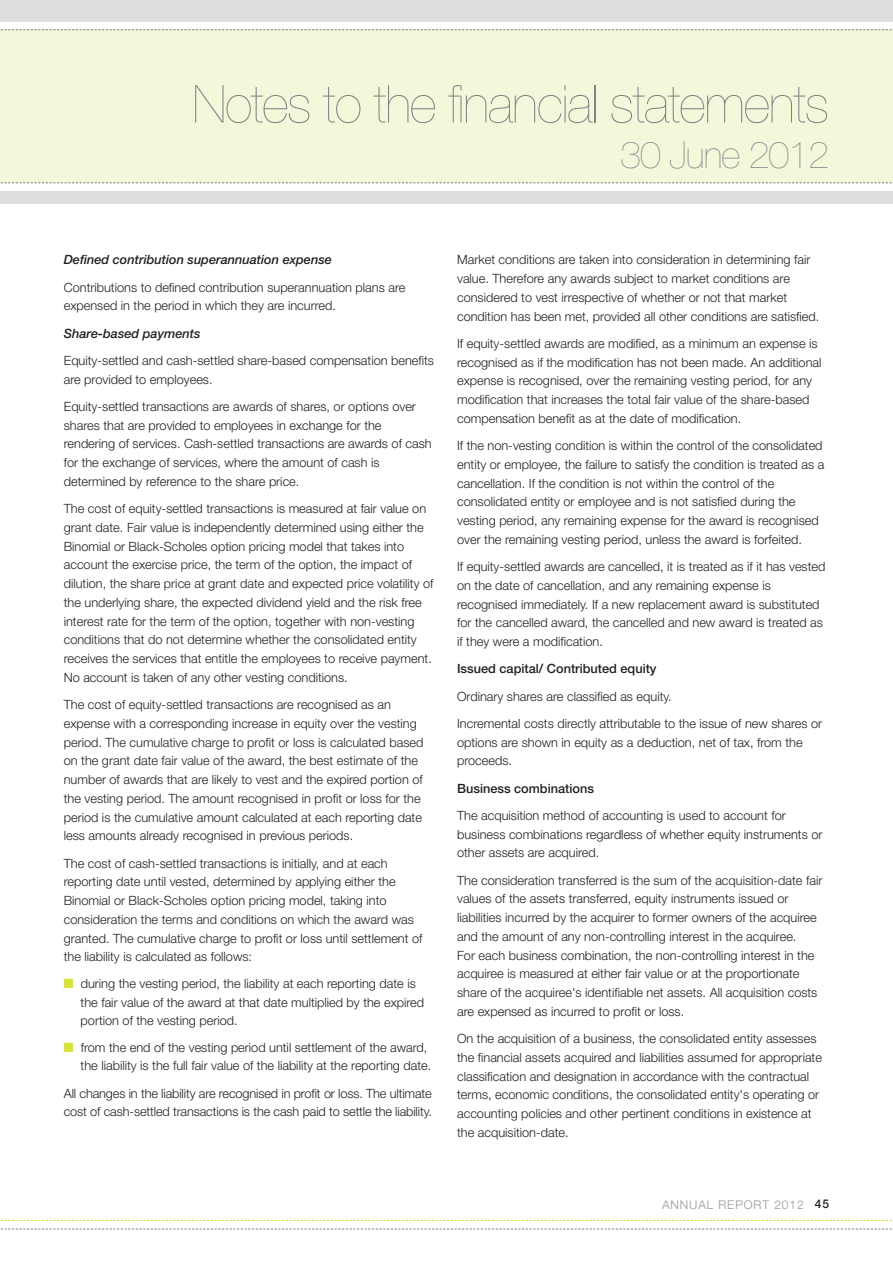
<style>
.page{position:relative;width:893px;height:1263px;background:#fff}
.page>*{position:absolute;margin:0;border:0;box-sizing:border-box;transform-origin:0 0}
.t1{font:200 52.5px "Helvetica Neue";letter-spacing:-.025em;color:#808285}
.t2{font:200 37.5px "Helvetica Neue";letter-spacing:-.025em;color:#808285}
.t3{font:300 12.75px/18.8px "Helvetica Neue";color:#231f20}
.t4{font:italic 500 12.75px "Helvetica Neue";color:#231f20}
.t5{font:500 12.75px "Helvetica Neue";color:#231f20}
.t6{font:300 12px "Helvetica Neue";letter-spacing:.075em;color:#939598}
.s1{font-family:"Monotype Sorts";font-weight:400;color:#d6e03f}
.s2{font-weight:500;color:#231f20}
</style>
<div class="page">
<div style="left:0;top:30px;width:893px;height:153px;background:#f4f7d9"></div>
<div style="left:0;top:191px;width:893px;height:13px;background:#dcddde"></div>
<div style="left:0;top:0;width:893px;height:21px;background:#dcddde"></div>
<svg style="left:0;top:1220px;width:892px;height:1px"></svg>
<svg style="left:0;top:182px;width:892px;height:1px"></svg>
<svg style="left:0;top:1228px;width:892px;height:1px"></svg>
<svg style="left:0;top:29px;width:893px;height:1px"></svg>
<h1 class="t1" style="left:192px;top:85px;width:638px">Notes to the financial statements</h1>
<h2 class="t2" style="left:620px;top:141px;width:210px">30 June 2012</h2>
<p class="t4" style="left:64px;top:255px;width:269px">Defined contribution superannuation expense</p>
<p class="t3" style="left:64px;top:279px;width:343px">Contributions to defined contribution superannuation plans are expensed in the period in which they are incurred.</p>
<p class="t4" style="left:64px;top:328px;width:138px">Share-based payments</p>
<p class="t3" style="left:64px;top:352px;width:372px">Equity-settled and cash-settled share-based compensation benefits are provided to employees.</p>
<p class="t3" style="left:64px;top:398px;width:369px">Equity-settled transactions are awards of shares, or options over shares that are provided to employees in exchange for the rendering of services. Cash-settled transactions are awards of cash for the exchange of services, where the amount of cash is determined by reference to the share price.</p>
<p class="t3" style="left:64px;top:500px;width:371px">The cost of equity-settled transactions is measured at fair value on grant date. Fair value is independently determined using either the Binomial or Black-Scholes option pricing model that takes into account the exercise price, the term of the option, the impact of dilution, the share price at grant date and expected price volatility of the underlying share, the expected dividend yield and the risk free interest rate for the term of the option, together with non-vesting conditions that do not determine whether the consolidated entity receives the services that entitle the employees to receive payment.<br>No account is taken of any other vesting conditions.</p>
<p class="t3" style="left:64px;top:696px;width:361px">The cost of equity-settled transactions are recognised as an expense with a corresponding increase in equity over the vesting period. The cumulative charge to profit or loss is calculated based on the grant date fair value of the award, the best estimate of the number of awards that are likely to vest and the expired portion of the vesting period. The amount recognised in profit or loss for the period is the cumulative amount calculated at each reporting date less amounts already recognised in previous periods.</p>
<p class="t3" style="left:64px;top:855px;width:360px">The cost of cash-settled transactions is initially, and at each reporting date until vested, determined by applying either the Binomial or Black-Scholes option pricing model, taking into consideration the terms and conditions on which the award was granted. The cumulative charge to profit or loss until settlement of the liability is calculated as follows:</p>
<p class="t3" style="left:81px;top:976px;width:345px;text-indent:-17px"><span class="s1">n</span> during the vesting period, the liability at each reporting date is the fair value of the award at that date multiplied by the expired portion of the vesting period.</p>
<p class="t3" style="left:81px;top:1039px;width:352px;text-indent:-17px"><span class="s1">n</span> from the end of the vesting period until settlement of the award, the liability is the full fair value of the liability at the reporting date.</p>
<p class="t3" style="left:64px;top:1085px;width:370px">All changes in the liability are recognised in profit or loss. The ultimate cost of cash-settled transactions is the cash paid to settle the liability.</p>
<p class="t3" style="left:457px;top:252px;width:364px">Market conditions are taken into consideration in determining fair value. Therefore any awards subject to market conditions are considered to vest irrespective of whether or not that market condition has been met, provided all other conditions are satisfied.</p>
<p class="t3" style="left:457px;top:335px;width:366px">If equity-settled awards are modified, as a minimum an expense is recognised as if the modification has not been made. An additional expense is recognised, over the remaining vesting period, for any modification that increases the total fair value of the share-based compensation benefit as at the date of modification.</p>
<p class="t3" style="left:457px;top:437px;width:369px">If the non-vesting condition is within the control of the consolidated entity or employee, the failure to satisfy the condition is treated as a cancellation. If the condition is not within the control of the consolidated entity or employee and is not satisfied during the vesting period, any remaining expense for the award is recognised over the remaining vesting period, unless the award is forfeited.</p>
<p class="t3" style="left:457px;top:558px;width:370px">If equity-settled awards are cancelled, it is treated as if it has vested on the date of cancellation, and any remaining expense is recognised immediately. If a new replacement award is substituted for the cancelled award, the cancelled and new award is treated as if they were a modification.</p>
<p class="t5" style="left:457px;top:664px;width:201px">Issued capital/ Contributed equity</p>
<p class="t3" style="left:457px;top:684px;width:367px;line-height:27.3px">Ordinary shares are classified as equity.<br>Incremental costs directly attributable to the issue of new shares or</p>
<p class="t3" style="left:457px;top:734px;width:347px">options are shown in equity as a deduction, net of tax, from the proceeds.</p>
<p class="t5" style="left:457px;top:783px;width:138px">Business combinations</p>
<p class="t3" style="left:457px;top:807px;width:367px">The acquisition method of accounting is used to account for business combinations regardless of whether equity instruments or other assets are acquired.</p>
<p class="t3" style="left:457px;top:872px;width:367px">The consideration transferred is the sum of the acquisition-date fair values of the assets transferred, equity instruments issued or liabilities incurred by the acquirer to former owners of the acquiree and the amount of any non-controlling interest in the acquiree.<br>For each business combination, the non-controlling interest in the acquiree is measured at either fair value or at the proportionate share of the acquiree's identifiable net assets. All acquisition costs are expensed as incurred to profit or loss.</p>
<p class="t3" style="left:457px;top:1030px;width:366px">On the acquisition of a business, the consolidated entity assesses the financial assets acquired and liabilities assumed for appropriate classification and designation in accordance with the contractual terms, economic conditions, the consolidated entity's operating or accounting policies and other pertinent conditions in existence at the acquisition-date.</p>
<p class="t6" style="left:662px;top:1200px;width:169px">ANNUAL REPORT 2012 <span class="s2">45</span></p>
</div>
